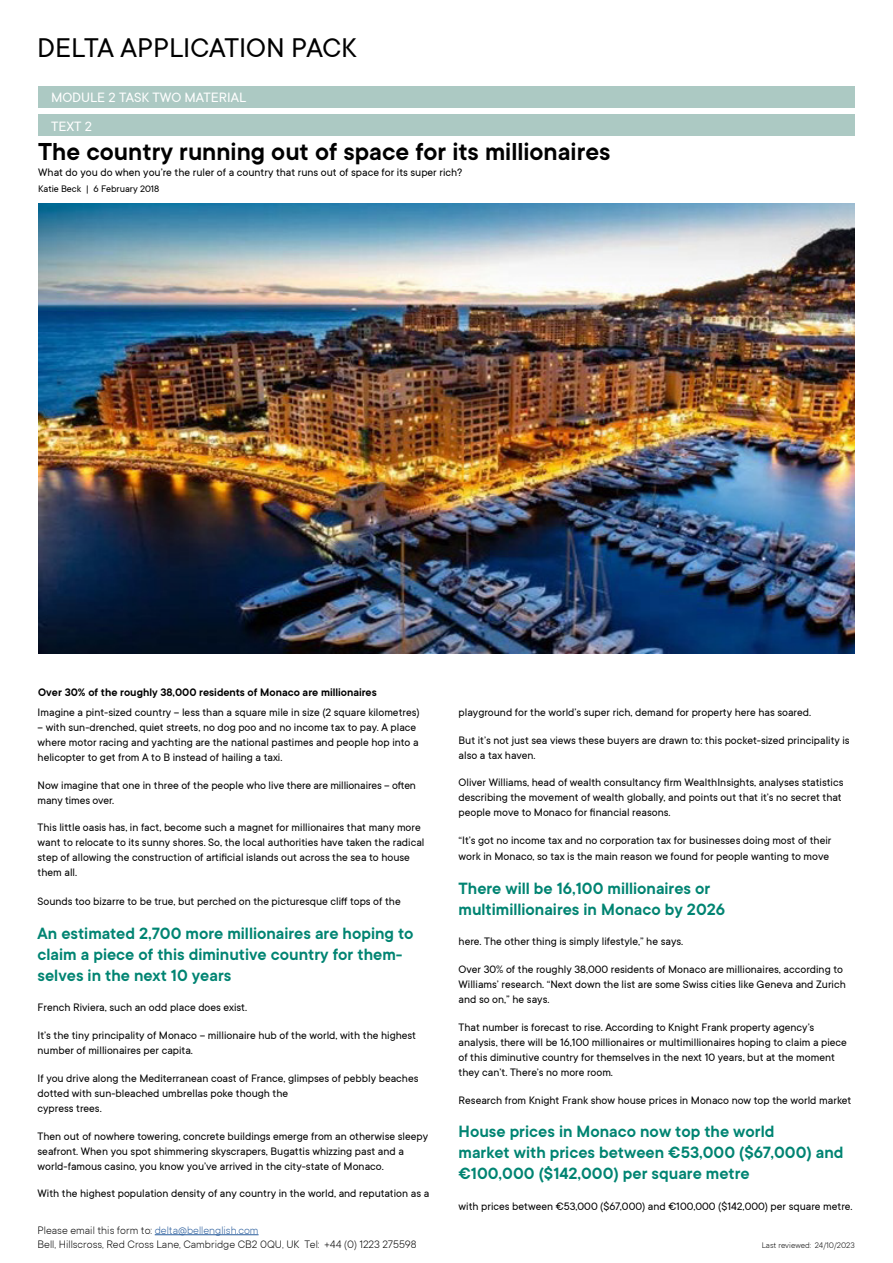
<style>
.page{position:relative;width:893px;height:1263px;background:#fff}
.page>*{position:absolute;margin:0;border:0;box-sizing:border-box;transform-origin:0 0}
.t1{font:30px "TT Commons";color:#000}
.t2{font:600 27px "TT Commons";color:#000}
.t3{font:600 18px/21px "TT Commons";color:#008472}
.t4{font:15px "TT Commons";color:#fff}
.t5{font:12px/15px "TT Commons";color:#000}
.t6{font:300 12px/14.2px "TT Commons";color:#000}
.t7{font:600 12px "TT Commons";color:#000}
.t8{font:10.5px "TT Commons";color:#000}
.t9{font:300 9px "TT Commons";color:#000}
.s1{color:#275b9b}
</style>
<div class="page">
<hr style="left:155px;top:1234px;width:104px;height:1px;background:#275b9b">
<div style="left:38px;top:115px;width:817px;height:21px;background:#acc9c3"></div>
<div style="left:38px;top:86px;width:817px;height:21px;background:#acc9c3"></div>
<img style="left:38px;top:203px;width:817px;height:450px">
<h1 class="t1" style="left:37px;top:31px;width:321px">DELTA APPLICATION PACK</h1>
<p class="t4" style="left:51px;top:89px;width:197px">MODULE 2 TASK TWO MATERIAL</p>
<p class="t4" style="left:51px;top:118px;width:43px">TEXT 2</p>
<h2 class="t2" style="left:38px;top:137px;width:574px">The country running out of space for its millionaires</h2>
<p class="t5" style="left:38px;top:165px;width:426px">What do you do when you’re the ruler of a country that runs out of space for its super rich?</p>
<p class="t8" style="left:38px;top:183px;width:123px">Katie Beck | 6 February 2018</p>
<p class="t7" style="left:38px;top:685px;width:340px">Over 30% of the roughly 38,000 residents of Monaco are millionaires</p>
<p class="t5" style="left:38px;top:705px;width:384px">Imagine a pint-sized country – less than a square mile in size (2 square kilometres)</p>
<p class="t5" style="left:38px;top:720px;width:382px">– with sun-drenched, quiet streets, no dog poo and no income tax to pay. A place where motor racing and yachting are the national pastimes and people hop into a helicopter to get from A to B instead of hailing a taxi.</p>
<p class="t5" style="left:38px;top:777px;width:380px">Now imagine that one in three of the people who live there are millionaires – often many times over.</p>
<p class="t5" style="left:38px;top:820px;width:388px">This little oasis has, in fact, become such a magnet for millionaires that many more want to relocate to its sunny shores. So, the local authorities have taken the radical step of allowing the construction of artificial islands out across the sea to house them all.</p>
<p class="t5" style="left:38px;top:894px;width:365px">Sounds too bizarre to be true, but perched on the picturesque cliff tops of the</p>
<h3 class="t3" style="left:38px;top:923px;width:377px">An estimated 2,700 more millionaires are hoping to claim a piece of this diminutive country for them&shy;selves in the next 10 years</h3>
<p class="t5" style="left:38px;top:1000px;width:211px">French Riviera, such an odd place does exist.</p>
<p class="t5" style="left:38px;top:1028px;width:380px">It’s the tiny principality of Monaco – millionaire hub of the world, with the highest number of millionaires per capita.</p>
<p class="t5" style="left:38px;top:1071px;width:382px">If you drive along the Mediterranean coast of France, glimpses of pebbly beaches dotted with sun-bleached umbrellas poke though the<br>cypress trees.</p>
<p class="t5" style="left:38px;top:1128px;width:392px">Then out of nowhere towering, concrete buildings emerge from an otherwise sleepy seafront. When you spot shimmering skyscrapers, Bugattis whizzing past and a world-famous casino, you know you’ve arrived in the city-state of Monaco.</p>
<p class="t5" style="left:38px;top:1186px;width:393px">With the highest population density of any country in the world, and reputation as a</p>
<p class="t6" style="left:38px;top:1223px;width:381px">Please email this form to: <span class="s1">delta@bellenglish.com<br></span>Bell, Hillscross, Red Cross Lane, Cambridge CB2 0QU, UK Tel: +44 (0) 1223 275598</p>
<p class="t5" style="left:459px;top:705px;width:354px">playground for the world’s super rich, demand for property here has soared.</p>
<p class="t5" style="left:459px;top:732px;width:393px">But it’s not just sea views these buyers are drawn to: this pocket-sized principality is also a tax haven.</p>
<p class="t5" style="left:459px;top:775px;width:386px">Oliver Williams, head of wealth consultancy firm WealthInsights, analyses statistics describing the movement of wealth globally, and points out that it’s no secret that people move to Monaco for financial reasons.</p>
<p class="t5" style="left:459px;top:833px;width:374px;line-height:15.8px">“It’s got no income tax and no corporation tax for businesses doing most of their work in Monaco, so tax is the main reason we found for people wanting to move</p>
<h3 class="t3" style="left:459px;top:878px;width:268px">There will be 16,100 millionaires or multimillionaires in Monaco by 2026</h3>
<p class="t5" style="left:459px;top:934px;width:226px">here. The other thing is simply lifestyle,” he says.</p>
<p class="t5" style="left:459px;top:962px;width:389px">Over 30% of the roughly 38,000 residents of Monaco are millionaires, according to<br>Williams’ research. “Next down the list are some Swiss cities like Geneva and Zurich and so on,” he says.</p>
<p class="t5" style="left:459px;top:1020px;width:390px">That number is forecast to rise. According to Knight Frank property agency’s analysis, there will be 16,100 millionaires or multimillionaires hoping to claim a piece of this diminutive country for themselves in the next 10 years, but at the moment they can’t. There’s no more room.</p>
<p class="t5" style="left:459px;top:1092px;width:394px">Research from Knight Frank show house prices in Monaco now top the world market</p>
<h3 class="t3" style="left:459px;top:1121px;width:386px">House prices in Monaco now top the world<br>market with prices between €53,000 ($67,000) and €100,000 ($142,000) per square metre</h3>
<p class="t5" style="left:459px;top:1199px;width:396px">with prices between €53,000 ($67,000) and €100,000 ($142,000) per square metre.</p>
<p class="t9" style="left:762px;top:1240px;width:94px">Last reviewed: 24/10/2023</p>
</div>
